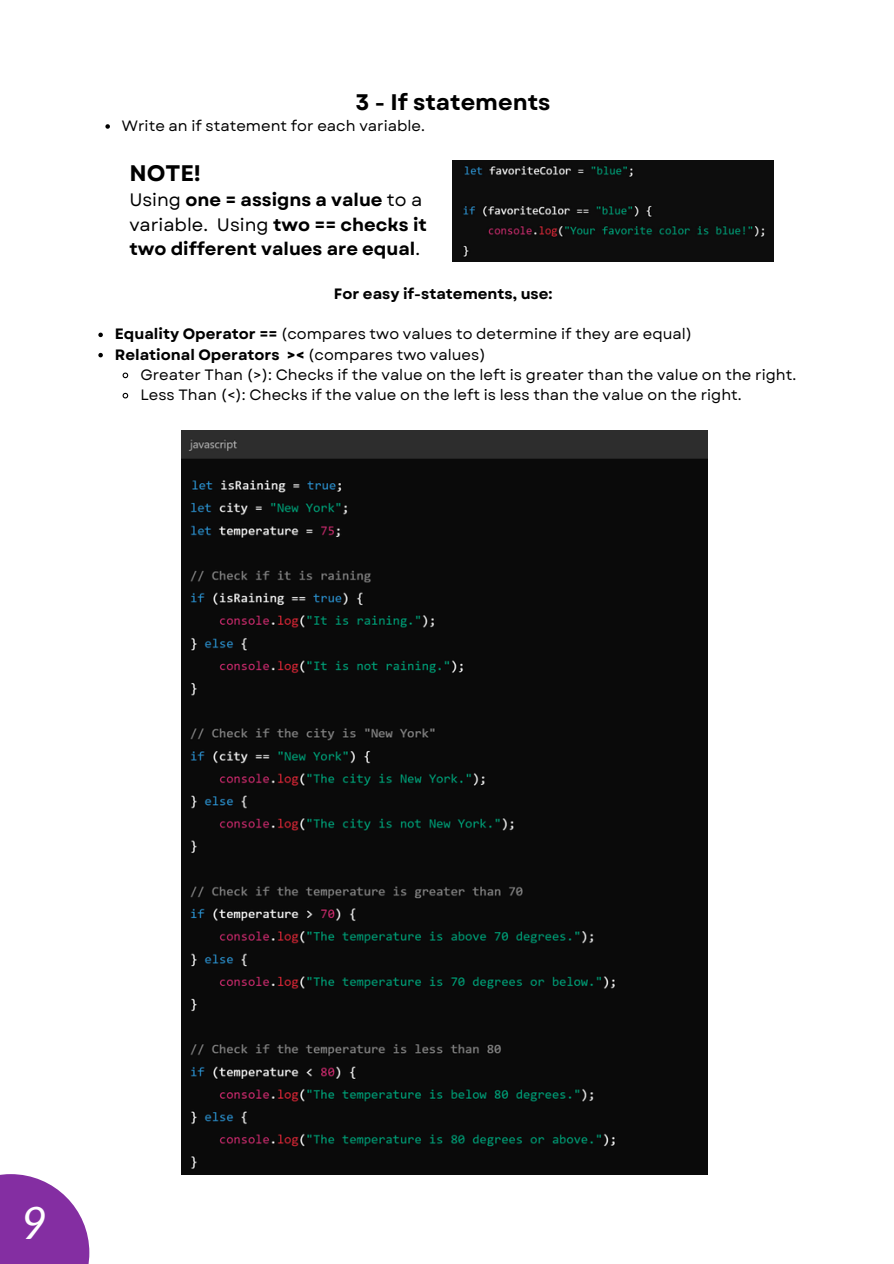
<style>
.page{position:relative;width:894px;height:1264px;background:#fff}
.page>*{position:absolute;margin:0;border:0;box-sizing:border-box;transform-origin:0 0}
.t1{font:italic 45px "Lato";color:#fff}
.t2{font:700 22.5px "Garet";color:#000}
.t3{font:700 18px/24.8px "Garet";color:#000}
.t4{font:15px "Garet";color:#000}
.t5{font:700 15px "Garet";color:#000}
.s1{font-weight:400}
.s2{font-weight:700}
</style>
<div class="page">
<img style="left:181px;top:430px;width:526px;height:743px">
<svg style="left:105px;top:124px;width:5px;height:5px"></svg>
<svg style="left:98px;top:332px;width:5px;height:5px"></svg>
<svg style="left:98px;top:353px;width:5px;height:4px"></svg>
<svg style="left:122px;top:372px;width:7px;height:7px"></svg>
<svg style="left:122px;top:392px;width:7px;height:7px"></svg>
<img style="left:452px;top:161px;width:321px;height:100px">
<svg style="left:0;top:1174px;width:89px;height:89px;fill:#842ea2"></svg>
<h1 class="t2" style="left:355px;top:85px;width:196px">3 - If statements</h1>
<p class="t4" style="left:122px;top:115px;width:304px">Write an if statement for each variable.</p>
<h2 class="t2" style="left:129px;top:157px;width:73px">NOTE!</h2>
<h2 class="t3" style="left:129px;top:187px;width:299px"><span class="s1">Using</span> one = assigns a value <span class="s1">to a variable. Using</span> two == checks it two different values are equal<span class="s1">.</span></h2>
<p class="t5" style="left:334px;top:283px;width:220px">For easy if-statements, use:</p>
<h3 class="t4" style="left:115px;top:323px;width:578px"><span class="s2">Equality Operator ==</span> (compares two values to determine if they are equal)</h3>
<p class="t5" style="left:115px;top:343px;width:372px">Relational Operators &gt;&lt; <span class="s1">(compares two values)</span></p>
<p class="t4" style="left:140px;top:364px;width:657px">Greater Than (&gt;): Checks if the value on the left is greater than the value on the right.</p>
<p class="t4" style="left:140px;top:384px;width:602px">Less Than (&lt;): Checks if the value on the left is less than the value on the right.</p>
<p class="t1" style="left:21px;top:1194px;width:28px">9</p>
</div>
